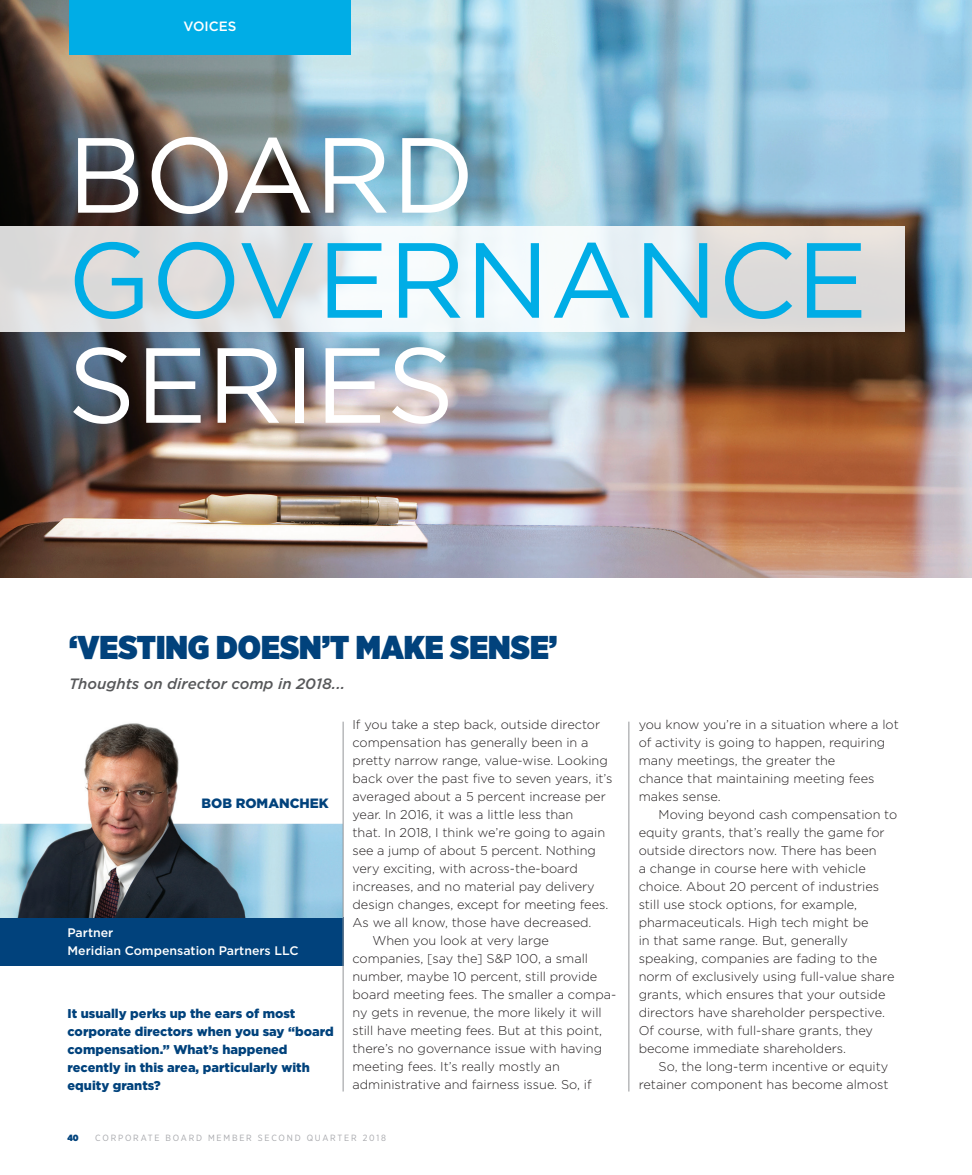
<style>
.page{position:relative;width:972px;height:1175px;background:#fff}
.page>*{position:absolute;margin:0;border:0;box-sizing:border-box;transform-origin:0 0}
.t1{font:106.5px "Gotham";color:#fff}
.t2{font:106.5px "Gotham";color:#00ade6}
.t3{font:900 33px "Gotham Narrow";color:#01427c}
.t4{font:italic 500 15px "Gotham";color:#57585a}
.t5{font:900 13.5px "Gotham";color:#01427c}
.t6{font:500 13.5px "Gotham";color:#fff}
.t7{font:300 12.75px/18px "Gotham";color:#231f20}
.t8{font:900 12.75px/18px "Gotham";color:#01427c}
.t9{font:500 12.3px "Gotham";color:#fff}
.t10{font:9px "Gotham Narrow";letter-spacing:.2em;color:#a8a9ad}
.t11{font:900 9px "Gotham Narrow";color:#01427c}
</style>
<div class="page">
<img style="left:0;top:0;width:972px;height:577px">
<svg style="left:0;top:226px;width:904px;height:106px"></svg>
<div style="left:69px;top:0;width:282px;height:55px;background:#00ade6"></div>
<hr style="left:628px;top:721px;width:1px;height:370px;background:#939598">
<div style="left:0;top:917px;width:344px;height:49px;background:#01427c"></div>
<img style="left:0;top:721px;width:343px;height:196px">
<hr style="left:343px;top:721px;width:1px;height:370px;background:#939598">
<p class="t6" style="left:183px;top:17px;width:54px">VOICES</p>
<p class="t1" style="left:68px;top:107px;width:409px">BOARD</p>
<p class="t2" style="left:68px;top:212px;width:802px">GOVERNANCE</p>
<p class="t1" style="left:68px;top:317px;width:389px">SERIES</p>
<p class="t3" style="left:69px;top:624px;width:490px">‘VESTING DOESN’T MAKE SENSE’</p>
<p class="t4" style="left:69px;top:673px;width:278px">Thoughts on director comp in 2018...</p>
<p class="t5" style="left:201px;top:794px;width:129px">BOB ROMANCHEK</p>
<p class="t9" style="left:68px;top:924px;width:47px">Partner</p>
<p class="t9" style="left:68px;top:942px;width:232px">Meridian Compensation Partners LLC</p>
<p class="t8" style="left:68px;top:1004px;width:268px">It usually perks up the ears of most corporate directors when you say “board compensation.” What’s happened recently in this area, particularly with equity grants?</p>
<p class="t7" style="left:352px;top:715px;width:262px">If you take a step back, outside director compensation has generally been in a pretty narrow range, value-wise. Looking back over the past five to seven years, it’s averaged about a 5 percent increase per year. In 2016, it was a little less than<br>that. In 2018, I think we’re going to again see a jump of about 5 percent. Nothing very exciting, with across-the-board increases, and no material pay delivery design changes, except for meeting fees.<br>As we all know, those have decreased.</p>
<p class="t7" style="left:352px;top:931px;width:265px;text-indent:20px">When you look at very large companies, [say the] S&amp;P 100, a small number, maybe 10 percent, still provide board meeting fees. The smaller a compa&shy;ny gets in revenue, the more likely it will still have meeting fees. But at this point, there’s no governance issue with having meeting fees. It’s really mostly an administrative and fairness issue. So, if</p>
<p class="t11" style="left:68px;top:1131px;width:13px">40</p>
<p class="t10" style="left:95px;top:1131px;width:292px">CORPORATE BOARD MEMBER SECOND QUARTER 2018</p>
<p class="t7" style="left:639px;top:715px;width:262px">you know you’re in a situation where a lot of activity is going to happen, requiring many meetings, the greater the<br>chance that maintaining meeting fees makes sense.</p>
<p class="t7" style="left:639px;top:805px;width:260px;text-indent:20px">Moving beyond cash compensation to equity grants, that’s really the game for outside directors now. There has been<br>a change in course here with vehicle choice. About 20 percent of industries still use stock options, for example, pharmaceuticals. High tech might be<br>in that same range. But, generally speaking, companies are fading to the norm of exclusively using full-value share grants, which ensures that your outside directors have shareholder perspective.<br>Of course, with full-share grants, they become immediate shareholders.</p>
<p class="t7" style="left:639px;top:1057px;width:251px;text-align:right">So, the long-term incentive or equity retainer component has become almost</p>
</div>
